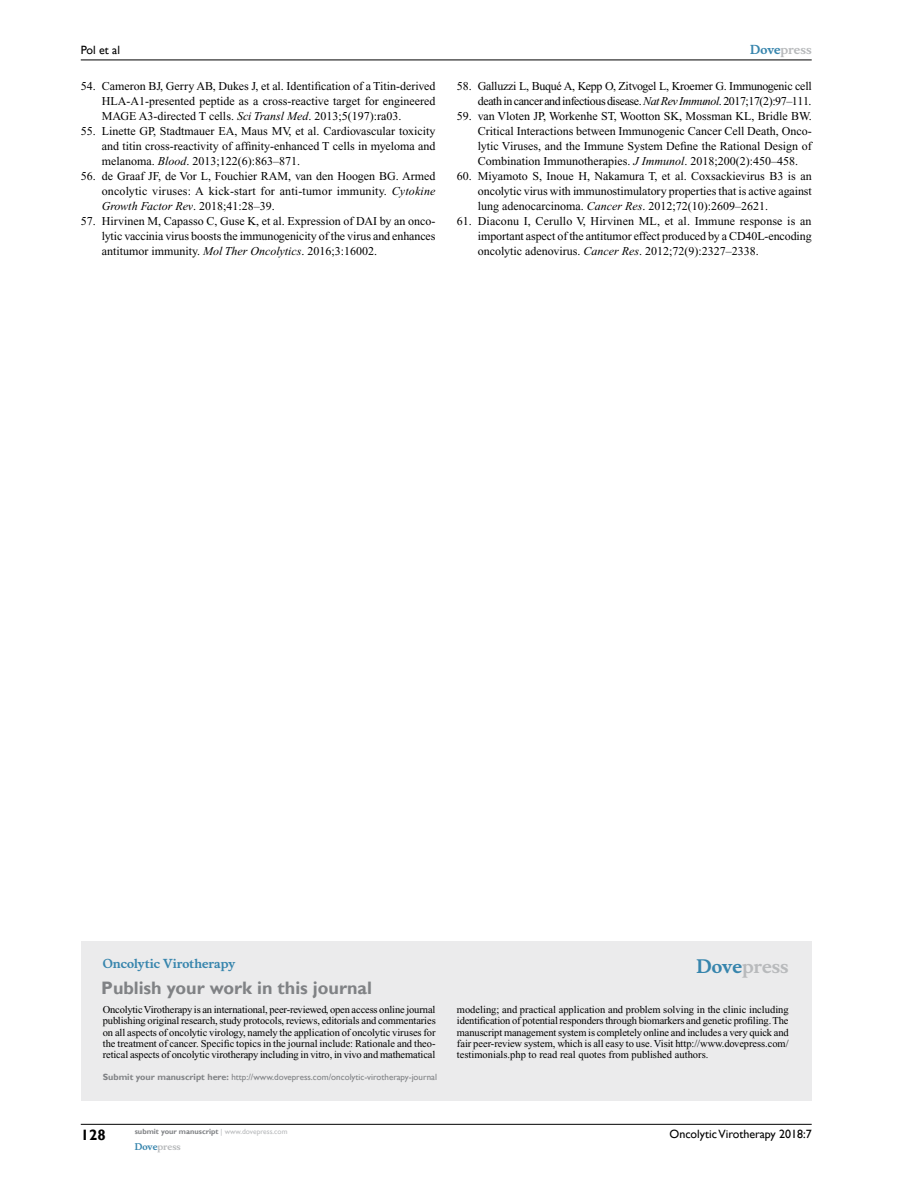
<style>
.page{position:relative;width:918px;height:1188px;background:#fff}
.page>*{position:absolute;margin:0;border:0;box-sizing:border-box;transform-origin:0 0}
.t1{font:700 18px "Gill Sans";color:#808285}
.t2{font:700 18px "Musee";color:#b8babc}
.t3{font:700 15px "Gill Sans";color:#000}
.t4{font:12px/15px "Times New Roman";color:#000;text-align:justify}
.t5{font:12px/15px "Times New Roman";letter-spacing:-.035em;color:#000;text-align:right}
.t6{font:12px "Gill Sans";color:#000}
.t7{font:700 12px "Musee";color:#3785ad}
.t8{font:700 12px "Musee";color:#b8babc}
.t9{font:10.5px/11.2px "Times New Roman";letter-spacing:-.01em;color:#000;text-align:justify}
.t10{font:9px "Gill Sans";color:#808285}
.t11{font:700 9px "Musee";color:#b8babc}
.t12{font:700 7.5px "Gill Sans";color:#808285}
.s1{font-style:italic}
.s2{color:#3785ad}
.s3{font-weight:700}
.s4{font-weight:400;color:#b8babc}
</style>
<div class="page">
<div style="left:81px;top:941px;width:731px;height:160px;background:#ebebec"></div>
<hr style="left:81px;top:1124px;width:731px;height:1px;background:#000">
<hr style="left:81px;top:60px;width:731px;height:1px;background:#000">
<p class="t6" style="left:81px;top:43px;width:41px">Pol et al</p>
<p class="t4" style="left:102px;top:79px;width:335px;text-indent:-21px">54. Cameron BJ, Gerry AB, Dukes J, et al. Identification of a Titin-derived HLA-A1-presented peptide as a cross-reactive target for engineered MAGE A3-directed T cells. <span class="s1">Sci Transl Med</span>. 2013;5(197):ra03.</p>
<p class="t4" style="left:102px;top:124px;width:335px;text-indent:-21px">55. Linette GP, Stadtmauer EA, Maus MV, et al. Cardiovascular toxicity and titin cross-reactivity of affinity-enhanced T cells in myeloma and melanoma. <span class="s1">Blood</span>. 2013;122(6):863–871.</p>
<p class="t4" style="left:102px;top:169px;width:335px;text-indent:-21px">56. de Graaf JF, de Vor L, Fouchier RAM, van den Hoogen BG. Armed oncolytic viruses: A kick-start for anti-tumor immunity. <span class="s1">Cytokine Growth Factor Rev</span>. 2018;41:28–39.</p>
<p class="t4" style="left:102px;top:214px;width:335px;text-indent:-21px">57. Hirvinen M, Capasso C, Guse K, et al. Expression of DAI by an onco&shy;lytic vaccinia virus boosts the immunogenicity of the virus and enhances antitumor immunity. <span class="s1">Mol Ther Oncolytics</span>. 2016;3:16002.</p>
<p class="t8" style="left:750px;top:43px;width:63px"><span class="s2">Dove</span>press</p>
<p class="t5" style="left:457px;top:79px;width:356px">58. Galluzzi L, Buqué A, Kepp O, Zitvogel L, Kroemer G. Immunogenic cell death in cancer and infectious disease. <span class="s1">Nat Rev Immunol</span>. 2017;17(2):97–111.</p>
<p class="t4" style="left:478px;top:109px;width:335px;text-indent:-21px">59. van Vloten JP, Workenhe ST, Wootton SK, Mossman KL, Bridle BW.<br>Critical Interactions between Immunogenic Cancer Cell Death, Onco&shy;lytic Viruses, and the Immune System Define the Rational Design of Combination Immunotherapies. <span class="s1">J Immunol</span>. 2018;200(2):450–458.</p>
<p class="t4" style="left:478px;top:169px;width:336px;text-indent:-21px">60. Miyamoto S, Inoue H, Nakamura T, et al. Coxsackievirus B3 is an oncolytic virus with immunostimulatory properties that is active against lung adenocarcinoma. <span class="s1">Cancer Res</span>. 2012;72(10):2609–2621.</p>
<p class="t4" style="left:478px;top:214px;width:335px;text-indent:-21px">61. Diaconu I, Cerullo V, Hirvinen ML, et al. Immune response is an important aspect of the antitumor effect produced by a CD40L-encoding oncolytic adenovirus. <span class="s1">Cancer Res</span>. 2012;72(9):2327–2338.</p>
<p class="t7" style="left:103px;top:956px;width:134px">Oncolytic Virotherapy</p>
<h1 class="t1" style="left:101px;top:977px;width:272px">Publish your work in this journal</h1>
<h1 class="t2" style="left:697px;top:955px;width:94px"><span class="s2">Dove</span>press</h1>
<p class="t9" style="left:103px;top:1004px;width:334px">Oncolytic Virotherapy is an international, peer-reviewed, open access online journal publishing original research, study protocols, reviews, editorials and commentaries on all aspects of oncolytic virology, namely the application of oncolytic viruses for the treatment of cancer. Specific topics in the journal include: Rationale and theo&shy;retical aspects of oncolytic virotherapy including in vitro, in vivo and mathematical</p>
<p class="t9" style="left:457px;top:1004px;width:333px">modeling; and practical application and problem solving in the clinic including identification of potential responders through biomarkers and genetic profiling. The manuscript management system is completely online and includes a very quick and fair peer-review system, which is all easy to use. Visit http://www.dovepress.com/ testimonials.php to read real quotes from published authors.</p>
<p class="t10" style="left:103px;top:1072px;width:336px"><span class="s3">Submit your manuscript here:</span> http://www.dovepress.com/oncolytic-virotherapy-journal</p>
<p class="t3" style="left:81px;top:1126px;width:26px">128</p>
<p class="t12" style="left:135px;top:1127px;width:154px">submit your manuscript <span class="s4">| www.dovepress.com</span></p>
<p class="t11" style="left:135px;top:1141px;width:48px"><span class="s2">Dove</span>press</p>
<p class="t6" style="left:670px;top:1127px;width:144px">Oncolytic Virotherapy 2018:7</p>
</div>
